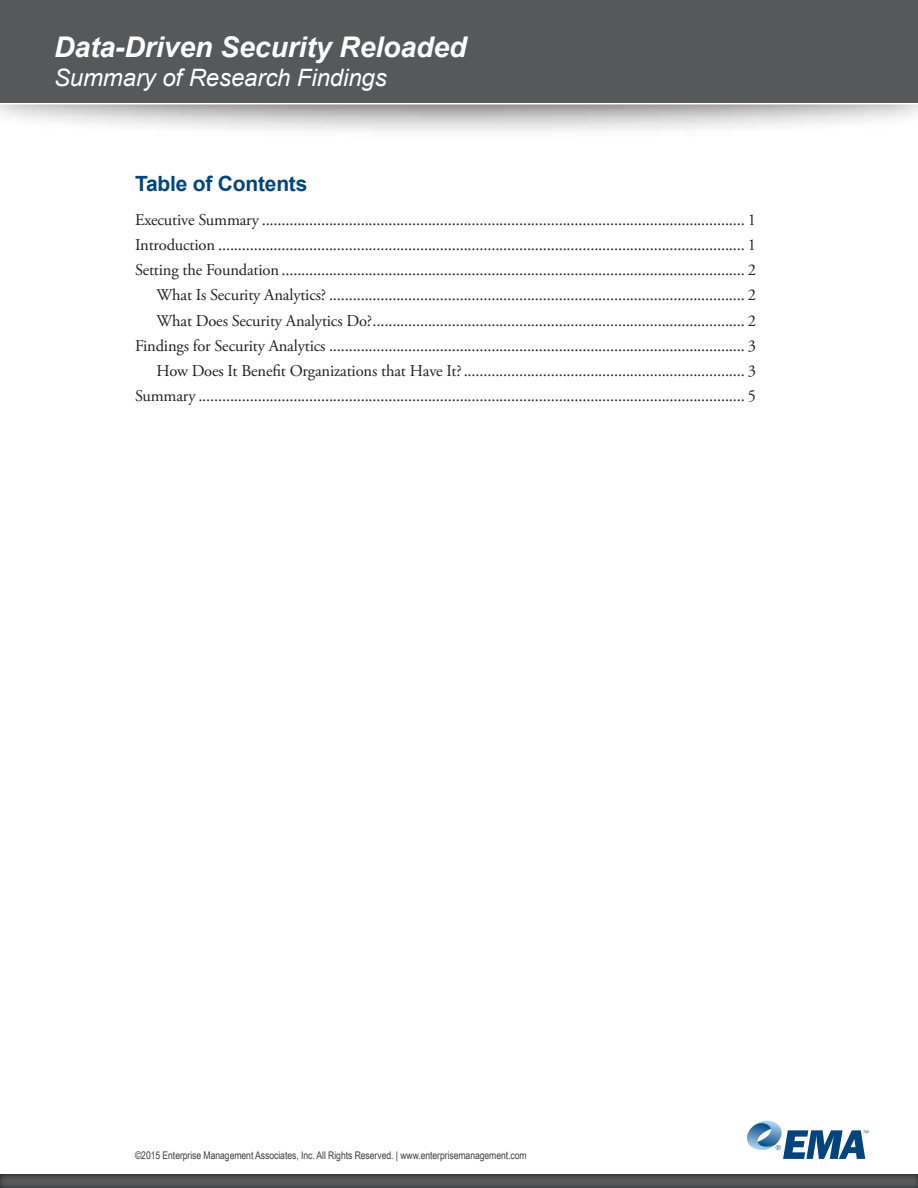
<style>
.page{position:relative;width:918px;height:1188px;background:#fff}
.page>*{position:absolute;margin:0;border:0;box-sizing:border-box;transform-origin:0 0}
.t1{font:italic 700 28.5px "Arial";letter-spacing:-.005em;color:#fff}
.t2{font:italic 24px "Arial";letter-spacing:-.005em;color:#fff}
.t3{font:700 21px "Arial";letter-spacing:-.01em;color:#00447b}
.TOC_1{font:16.5px "Adobe Garamond Pro";letter-spacing:-.01em;color:#231f20}
.TOC_1A{font:16.5px "Adobe Garamond Pro";letter-spacing:-.01em;color:#231f20}
.t4{font:10.5px "Arial Narrow";letter-spacing:-.005em;color:#3e3e3f}
</style>
<div class="page">
<svg style="left:747px;top:1121px;width:122px;height:38px"></svg>
<div style="left:0;top:1172px;width:918px;height:16px;background:#231f20;opacity:.75"></div>
<div style="left:0;top:0;width:918px;height:140px;background:#231f20;opacity:.75"></div>
<div style="left:0;top:0;width:918px;height:105px;background:#57585a"></div>
<h1 class="t1" style="left:54px;top:28px;width:414px">Data-Driven Security Reloaded</h1>
<h2 class="t2" style="left:54px;top:62px;width:334px">Summary of Research Findings</h2>
<p class="t3" style="left:135px;top:169px;width:174px">Table of Contents</p>
<p class="TOC_1" style="left:135px;top:210px;width:622px">Executive Summary .......................................................................................................................... 1</p>
<p class="TOC_1" style="left:135px;top:235px;width:622px">Introduction ..................................................................................................................................... 1</p>
<p class="TOC_1" style="left:135px;top:260px;width:622px">Setting the Foundation ..................................................................................................................... 2</p>
<p class="TOC_1A" style="left:157px;top:285px;width:601px">What Is Security Analytics? ......................................................................................................... 2</p>
<p class="TOC_1A" style="left:157px;top:310px;width:601px">What Does Security Analytics Do?.............................................................................................. 2</p>
<p class="TOC_1" style="left:135px;top:336px;width:622px">Findings for Security Analytics ......................................................................................................... 3</p>
<p class="TOC_1A" style="left:157px;top:361px;width:601px">How Does It Benefit Organizations that Have It?....................................................................... 3</p>
<p class="TOC_1" style="left:135px;top:386px;width:622px">Summary .......................................................................................................................................... 5</p>
<p class="t4" style="left:135px;top:1147px;width:393px">©2015 Enterprise Management Associates, Inc. All Rights Reserved. | www.enterprisemanagement.com</p>
</div>
